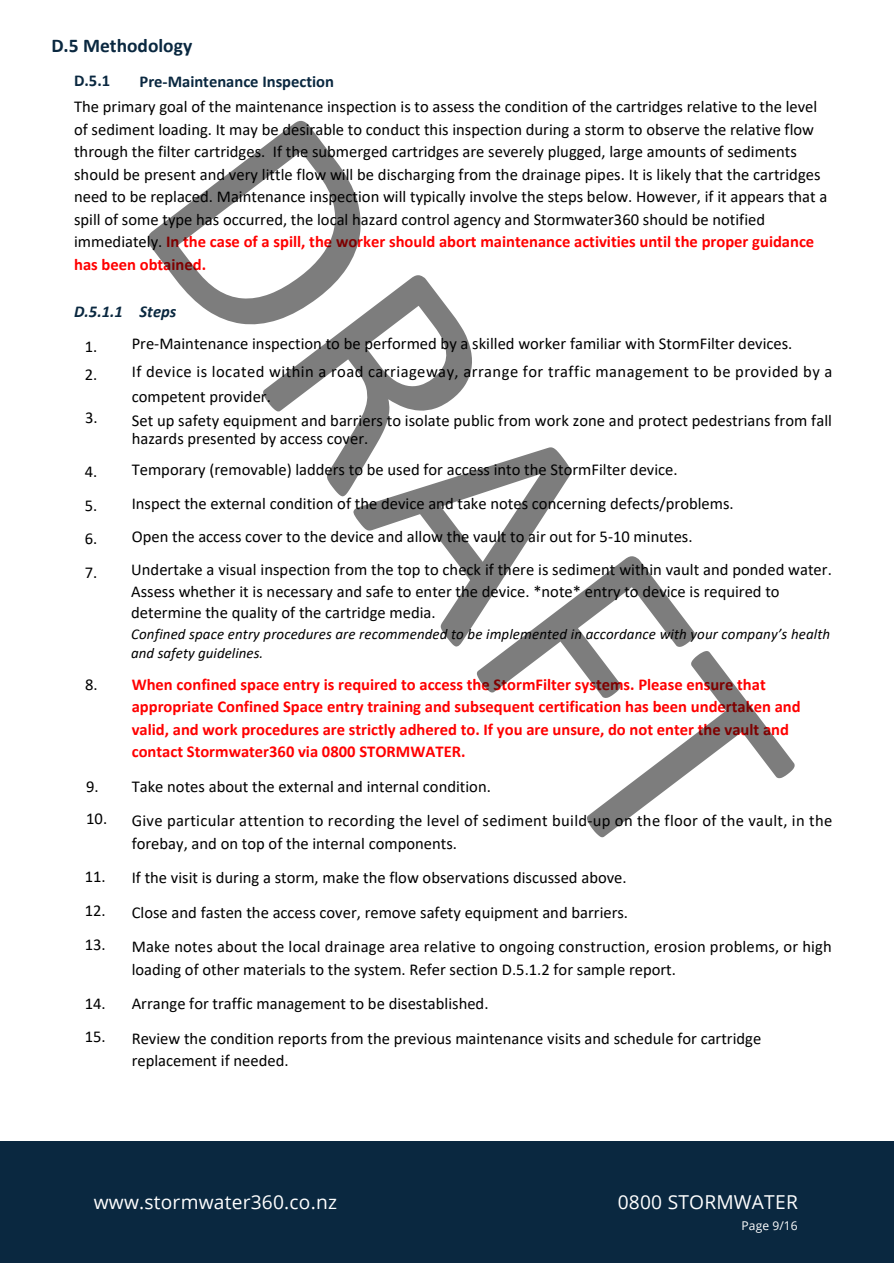
<style>
.page{position:relative;width:894px;height:1264px;background:#fff}
.page>*{position:absolute;margin:0;border:0;box-sizing:border-box;transform-origin:0 0}
.t1{font:315.15px "Calibri";color:#000}
.t2{font:700 19.5px "Calibri";color:#0a2840}
.t3{font:19.2px "Open Sans";letter-spacing:.01em;color:#fff}
.t4{font:16.5px/22.5px "Calibri";color:#000}
.t5{font:700 16.5px/22.5px "Calibri";color:#f00}
.t6{font:16.5px/22.5px "Calibri";letter-spacing:.02em;color:#000}
.t7{font:700 16.5px "Calibri";color:#0a2840}
.t8{font:italic 700 16.5px "Calibri";color:#0a2840}
.t9{font:italic 15px "Calibri";letter-spacing:.01em;color:#000}
.t10{font:12px "Open Sans";letter-spacing:.005em;color:#fff}
.s1{font-weight:700;color:#f00}
</style>
<div class="page">
<div style="left:0;top:1141px;width:893px;height:122px;background:#0a2840"></div>
<p class="t2" style="left:51px;top:37px;width:142px">D.5 Methodology</p>
<h5 class="t7" style="left:74px;top:73px;width:38px">D.5.1</h5>
<h6 class="t7" style="left:139px;top:74px;width:196px">Pre-Maintenance Inspection</h6>
<h6 class="t4" style="left:74px;top:97px;width:754px">The primary goal of the maintenance inspection is to assess the condition of the cartridges relative to the level of sediment loading. It may be desirable to conduct this inspection during a storm to observe the relative flow through the filter cartridges. If the submerged cartridges are severely plugged, large amounts of sediments should be present and very little flow will be discharging from the drainage pipes. It is likely that the cartridges need to be replaced. Maintenance inspection will typically involve the steps below. However, if it appears that a spill of some type has occurred, the local hazard control agency and Stormwater360 should be notified immediately. <span class="s1">In the case of a spill, the worker should abort maintenance activities until the proper guidance has been obtained.</span></h6>
<h1 class="t1" style="left:318px;top:73px;width:846px;rotate:53deg">DRAFT</h1>
<h6 class="t8" style="left:139px;top:304px;width:38px">Steps</h6>
<h6 class="t4" style="left:132px;top:331px;width:702px;line-height:28.2px">Pre-Maintenance inspection to be performed by a skilled worker familiar with StormFilter devices.<br>If device is located within a road carriageway, arrange for traffic management to be provided by a</h6>
<h6 class="t4" style="left:132px;top:386px;width:141px">competent provider.</h6>
<h3 class="t8" style="left:74px;top:304px;width:50px">D.5.1.1</h3>
<h6 class="t4" style="left:85px;top:333px;width:14px;line-height:28.2px">1.<br>2.</h6>
<h6 class="t4" style="left:85px;top:407px;width:14px">3.</h6>
<h6 class="t4" style="left:132px;top:410px;width:701px">Set up safety equipment and barriers to isolate public from work zone and protect pedestrians from fall</h6>
<h6 class="t4" style="left:132px;top:428px;width:238px">hazards presented by access cover.</h6>
<h6 class="t4" style="left:132px;top:454px;width:603px;line-height:33.2px">Temporary (removable) ladders to be used for access into the StormFilter device.<br>Inspect the external condition of the device and take notes concerning defects/problems.<br>Open the access cover to the device and allow the vault to air out for 5-10 minutes.</h6>
<h6 class="t4" style="left:85px;top:456px;width:14px;line-height:33.3px;text-align:justify">4.<br>5.<br>6.<br>7.</h6>
<h6 class="t4" style="left:131px;top:559px;width:702px">Undertake a visual inspection from the top to check if there is sediment within vault and ponded water.</h6>
<h6 class="t4" style="left:131px;top:582px;width:649px;line-height:21.3px">Assess whether it is necessary and safe to enter the device. *note* entry to device is required to determine the quality of the cartridge media.</h6>
<h6 class="t9" style="left:131px;top:628px;width:700px">Confined space entry procedures are recommended to be implemented in accordance with your company’s health</h6>
<h5 class="t5" style="left:132px;top:674px;width:670px">When confined space entry is required to access the StormFilter systems. Please ensure that appropriate Confined Space entry training and subsequent certification has been undertaken and valid, and work procedures are strictly adhered to. If you are unsure, do not enter the vault and contact Stormwater360 via 0800 STORMWATER.</h5>
<h6 class="t4" style="left:132px;top:776px;width:360px">Take notes about the external and internal condition.</h6>
<h6 class="t6" style="left:132px;top:810px;width:701px">Give particular attention to recording the level of sediment build-up on the floor of the vault, in the forebay, and on top of the internal components.</h6>
<h6 class="t4" style="left:132px;top:867px;width:496px">If the visit is during a storm, make the flow observations discussed above.</h6>
<h6 class="t4" style="left:132px;top:902px;width:498px">Close and fasten the access cover, remove safety equipment and barriers.</h6>
<h6 class="t4" style="left:132px;top:936px;width:701px">Make notes about the local drainage area relative to ongoing construction, erosion problems, or high loading of other materials to the system. Refer section D.5.1.2 for sample report.</h6>
<h6 class="t4" style="left:132px;top:993px;width:358px">Arrange for traffic management to be disestablished.</h6>
<h6 class="t4" style="left:132px;top:1028px;width:630px">Review the condition reports from the previous maintenance visits and schedule for cartridge replacement if needed.</h6>
<h6 class="t9" style="left:131px;top:647px;width:134px">and safety guidelines.</h6>
<h4 class="t4" style="left:85px;top:674px;width:14px">8.</h4>
<h6 class="t4" style="left:86px;top:771px;width:23px;line-height:32.7px">9.<br>10.</h6>
<h5 class="t4" style="left:85px;top:861px;width:23px;line-height:33.8px;text-align:justify">11.<br>12.<br>13.</h5>
<h4 class="t4" style="left:85px;top:987px;width:23px;line-height:33.8px">14.<br>15.</h4>
<h1 class="t3" style="left:94px;top:1188px;width:245px">www.stormwater360.co.nz</h1>
<h1 class="t3" style="left:617px;top:1188px;width:181px">0800 STORMWATER</h1>
<h2 class="t10" style="left:741px;top:1217px;width:58px">Page 9/16</h2>
</div>
